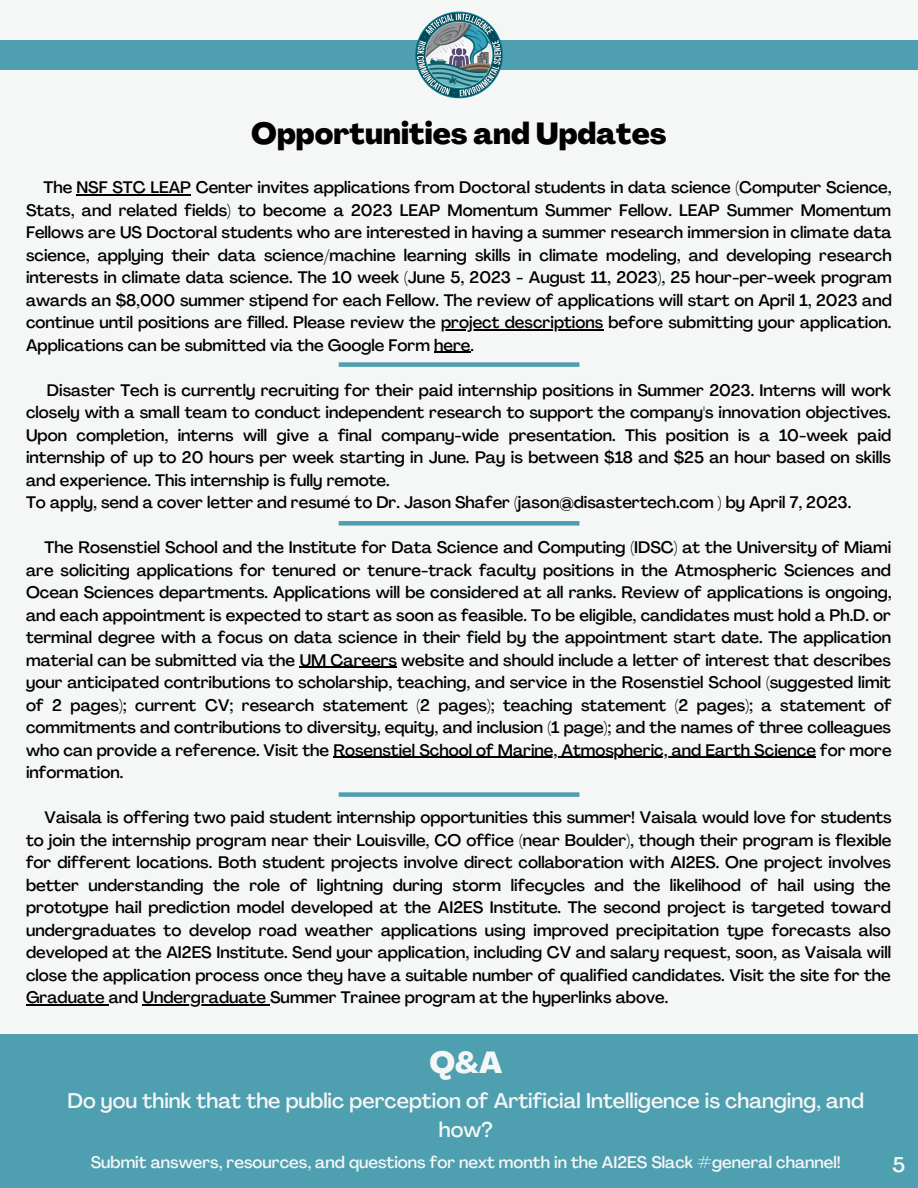
<style>
.page{position:relative;width:918px;height:1188px;background:#f5f7f7}
.page>*{position:absolute;margin:0;border:0;box-sizing:border-box;transform-origin:0 0}
.t1{font:800 30px "Agrandir";color:#000}
.t2{font:800 30px "Agrandir";color:#f5f7f7}
.t3{font:500 21px/29.2px "Agrandir";color:#f5f7f7;text-align:center}
.t4{font:500 16.5px/22.5px "Agrandir";color:#000;text-align:justify}
.t5{font:500 16.5px "Agrandir";color:#f5f7f7}
</style>
<div class="page">
<div style="left:0;top:1035px;width:918px;height:153px;background:#4e9faf"></div>
<div style="left:0;top:40px;width:918px;height:29px;background:#4e9faf"></div>
<img style="left:408px;top:11px;width:102px;height:88px">
<hr style="left:76px;top:194px;width:115px;height:1px;background:#000">
<hr style="left:441px;top:329px;width:162px;height:1px;background:#000">
<hr style="left:434px;top:352px;width:36px;height:1px;background:#000">
<hr style="left:300px;top:667px;width:97px;height:1px;background:#000">
<hr style="left:333px;top:757px;width:483px;height:1px;background:#000">
<hr style="left:26px;top:1004px;width:83px;height:1px;background:#000">
<hr style="left:142px;top:1004px;width:128px;height:1px;background:#000">
<div style="left:339px;top:362px;width:240px;height:5px;background:#4e9faf"></div>
<div style="left:339px;top:521px;width:240px;height:5px;background:#4e9faf"></div>
<div style="left:339px;top:792px;width:240px;height:5px;background:#4e9faf"></div>
<h1 class="t1" style="left:251px;top:121px;width:417px">Opportunities and Updates</h1>
<p class="t4" style="left:26px;top:178px;width:867px;text-indent:17px">The NSF STC LEAP Center invites applications from Doctoral students in data science (Computer Science, Stats, and related fields) to become a 2023 LEAP Momentum Summer Fellow. LEAP Summer Momentum Fellows are US Doctoral students who are interested in having a summer research immersion in climate data science, applying their data science/machine learning skills in climate modeling, and developing research interests in climate data science. The 10 week (June 5, 2023 - August 11, 2023), 25 hour-per-week program awards an $8,000 summer stipend for each Fellow. The review of applications will start on April 1, 2023 and continue until positions are filled. Please review the project descriptions before submitting your application.<br>Applications can be submitted via the Google Form here.</p>
<p class="t4" style="left:26px;top:380px;width:867px;text-align:left;text-indent:21px">Disaster Tech is currently recruiting for their paid internship positions in Summer 2023. Interns will work closely with a small team to conduct independent research to support the company's innovation objectives.<br>Upon completion, interns will give a final company-wide presentation. This position is a 10-week paid internship of up to 20 hours per week starting in June. Pay is between $18 and $25 an hour based on skills and experience. This internship is fully remote.<br>To apply, send a cover letter and resumé to Dr. Jason Shafer (jason@disastertech.com ) by April 7, 2023.</p>
<p class="t4" style="left:26px;top:538px;width:867px;text-indent:19px">The Rosenstiel School and the Institute for Data Science and Computing (IDSC) at the University of Miami are soliciting applications for tenured or tenure-track faculty positions in the Atmospheric Sciences and Ocean Sciences departments. Applications will be considered at all ranks. Review of applications is ongoing, and each appointment is expected to start as soon as feasible. To be eligible, candidates must hold a Ph.D. or terminal degree with a focus on data science in their field by the appointment start date. The application material can be submitted via the UM Careers website and should include a letter of interest that describes your anticipated contributions to scholarship, teaching, and service in the Rosenstiel School (suggested limit of 2 pages); current CV; research statement (2 pages); teaching statement (2 pages); a statement of commitments and contributions to diversity, equity, and inclusion (1 page); and the names of three colleagues who can provide a reference. Visit the Rosenstiel School of Marine, Atmospheric, and Earth Science for more information.</p>
<p class="t4" style="left:26px;top:808px;width:867px;text-indent:19px">Vaisala is offering two paid student internship opportunities this summer! Vaisala would love for students to join the internship program near their Louisville, CO office (near Boulder), though their program is flexible for different locations. Both student projects involve direct collaboration with AI2ES. One project involves better understanding the role of lightning during storm lifecycles and the likelihood of hail using the prototype hail prediction model developed at the AI2ES Institute. The second project is targeted toward undergraduates to develop road weather applications using improved precipitation type forecasts also developed at the AI2ES Institute. Send your application, including CV and salary request, soon, as Vaisala will close the application process once they have a suitable number of qualified candidates. Visit the site for the Graduate and Undergraduate Summer Trainee program at the hyperlinks above.</p>
<h1 class="t2" style="left:429px;top:1050px;width:74px">Q&amp;A</h1>
<p class="t3" style="left:67px;top:1088px;width:798px">Do you think that the public perception of Artificial Intelligence is changing, and how?</p>
<p class="t5" style="left:91px;top:1156px;width:752px">Submit answers, resources, and questions for next month in the AI2ES Slack #general channel!</p>
<p class="t3" style="left:892px;top:1153px;width:14px">5</p>
</div>
